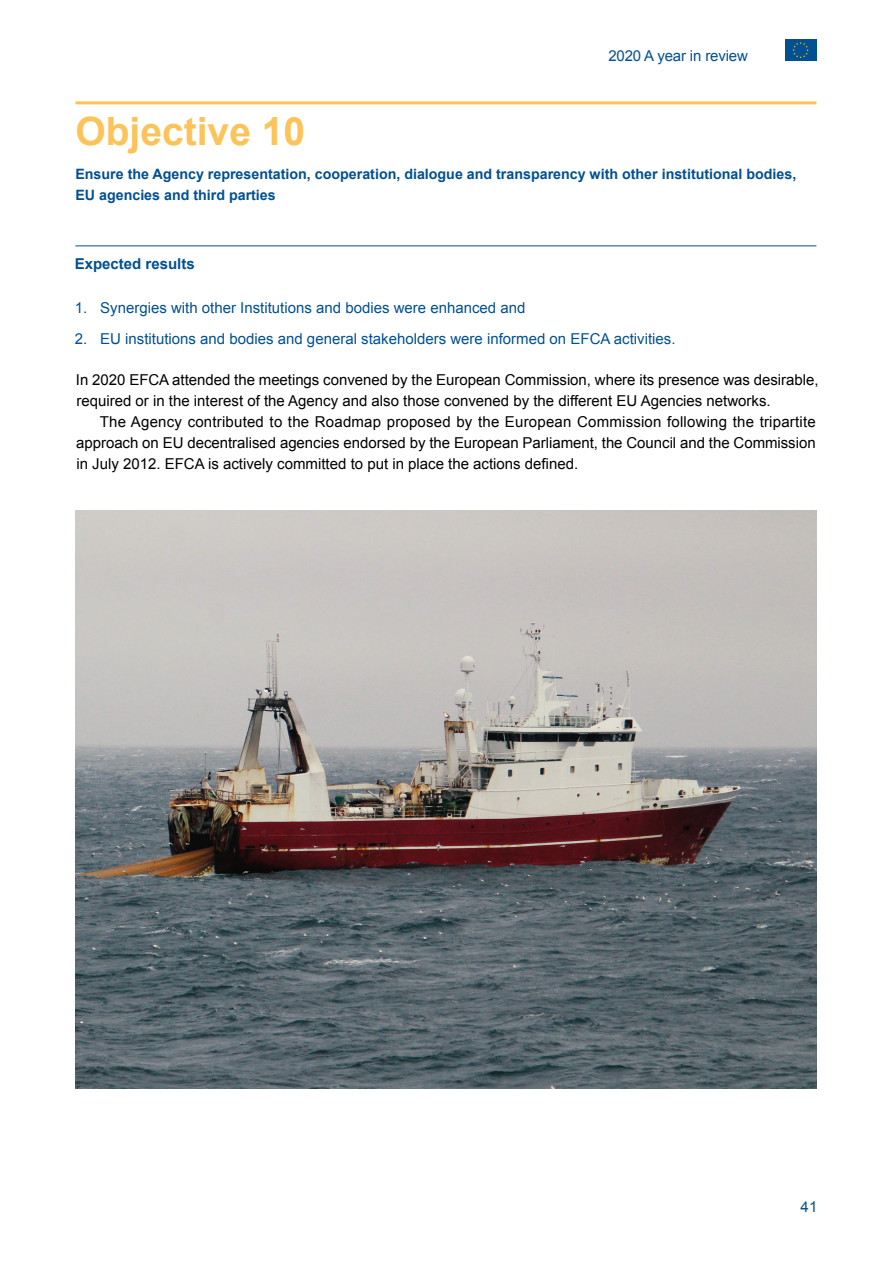
<style>
.page{position:relative;width:893px;height:1263px;background:#fff}
.page>*{position:absolute;margin:0;border:0;box-sizing:border-box;transform-origin:0 0}
.t1{font:700 39px "Arial";color:#fcc35a}
.t2{font:15px/21px "Arial";color:#000}
.t3{font:15px "Arial";color:#005092}
.t4{font:700 15px "Arial";color:#005092}
.t5{font:700 14.25px/21px "Arial";color:#005092}
</style>
<div class="page">
<div style="left:785px;top:40px;width:31px;height:21px;background:#005092"></div>
<svg style="left:792px;top:42px;width:17px;height:16px"></svg>
<hr style="left:75px;top:101px;width:741px;height:3px;background:#fcc35a">
<hr style="left:75px;top:245px;width:741px;height:1px;background:#005092">
<img style="left:75px;top:510px;width:741px;height:579px">
<p class="t3" style="left:608px;top:46px;width:141px">2020 A year in review</p>
<h1 class="t1" style="left:75px;top:106px;width:231px">Objective 10</h1>
<p class="t5" style="left:75px;top:164px;width:722px">Ensure the Agency representation, cooperation, dialogue and transparency with other institutional bodies,<br>EU agencies and third parties</p>
<p class="t4" style="left:75px;top:253px;width:122px">Expected results</p>
<p class="t3" style="left:75px;top:298px;width:452px">1. Synergies with other Institutions and bodies were enhanced and</p>
<p class="t3" style="left:75px;top:329px;width:602px">2. EU institutions and bodies and general stakeholders were informed on EFCA activities.</p>
<p class="t2" style="left:76px;top:370px;width:744px">In 2020 EFCA attended the meetings convened by the European Commission, where its presence was desirable, required or in the interest of the Agency and also those convened by the different EU Agencies networks.</p>
<p class="t2" style="left:76px;top:412px;width:741px;text-align:justify;text-indent:24px">The Agency contributed to the Roadmap proposed by the European Commission following the tripartite approach on EU decentralised agencies endorsed by the European Parliament, the Council and the Commission in July 2012. EFCA is actively committed to put in place the actions defined.</p>
<p class="t3" style="left:801px;top:1197px;width:18px">41</p>
</div>
